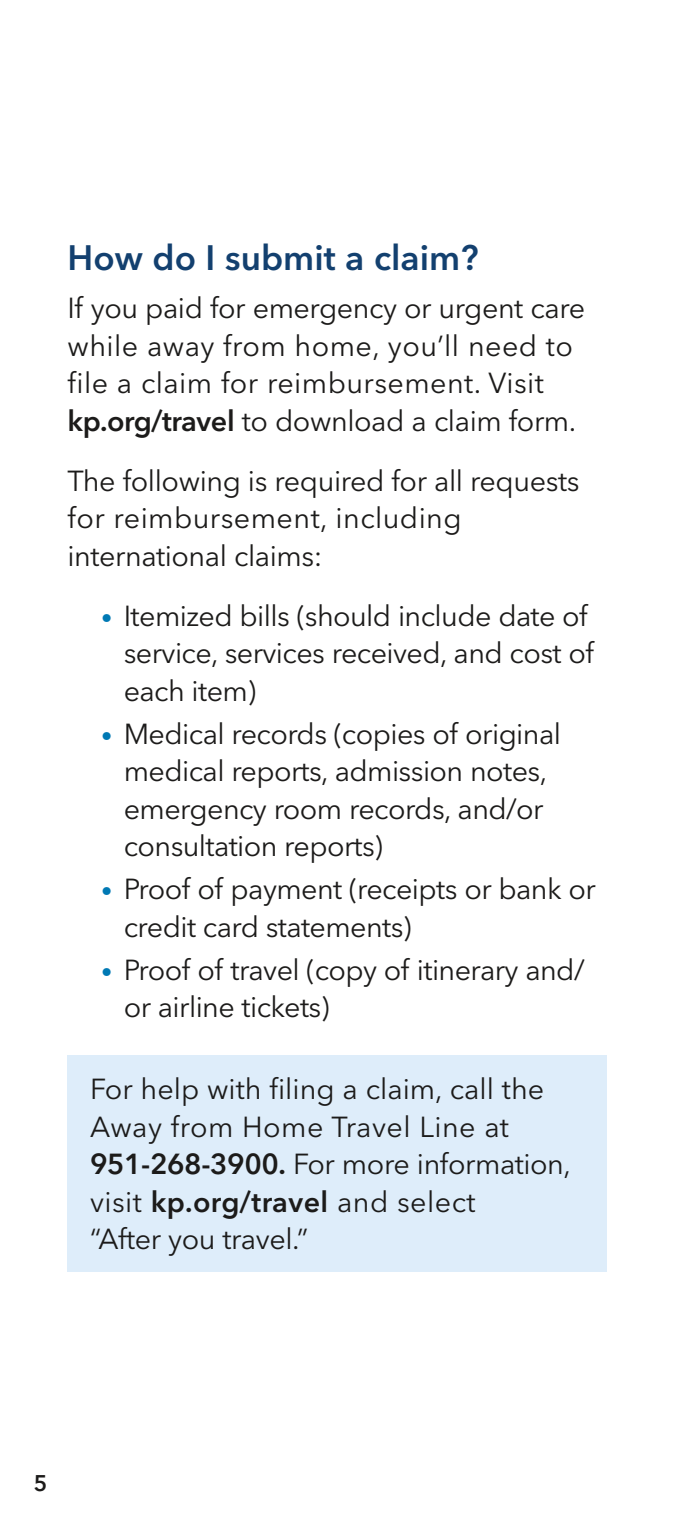
<style>
.page{position:relative;width:675px;height:1530px;background:#fff}
.page>*{position:absolute;margin:0;border:0;box-sizing:border-box;transform-origin:0 0}
.Subhead_1_Bold_14_19{font:600 35px "Avenir Next LT Pro";color:#13406f}
.Body_1_Reg_11_5_15{font:28.75px/37.5px "Avenir Next LT Pro";letter-spacing:-.02em;color:#1c1b1a}
.Body_1_Reg_11_5_15-2{font:28.75px/37.5px "Avenir Next LT Pro";color:#1c1b1a}
.t1{font:600 22.5px "Avenir Next LT Pro";color:#1c1b1a}
.s1{font-weight:600}
.s2{font-size:22.5px;color:#0079b4}
</style>
<div class="page">
<div style="left:68px;top:1055px;width:540px;height:217px;background:#deedfa"></div>
<p class="Subhead_1_Bold_14_19" style="left:68px;top:236px;width:413px">How do I submit a claim?</p>
<p class="Body_1_Reg_11_5_15" style="left:68px;top:290px;width:519px">If you paid for emergency or urgent care while away from home, you’ll need to file a claim for reimbursement. Visit <span class="s1">kp.org/travel</span> to download a claim form.</p>
<p class="Body_1_Reg_11_5_15" style="left:68px;top:462px;width:513px">The following is required for all requests for reimbursement, including international claims:</p>
<p class="Body_1_Reg_11_5_15" style="left:124px;top:597px;width:472px;text-indent:-22px"><span class="s2">•</span> Itemized bills (should include date of service, services received, and cost of each item)</p>
<p class="Body_1_Reg_11_5_15" style="left:124px;top:715px;width:439px;text-indent:-22px"><span class="s2">•</span> Medical records (copies of original medical reports, admission notes, emergency room records, and/or consultation reports)</p>
<p class="Body_1_Reg_11_5_15" style="left:124px;top:870px;width:474px;text-indent:-22px"><span class="s2">•</span> Proof of payment (receipts or bank or credit card statements)</p>
<p class="Body_1_Reg_11_5_15" style="left:124px;top:951px;width:462px;text-indent:-22px"><span class="s2">•</span> Proof of travel (copy of itinerary and/ or airline tickets)</p>
<p class="Body_1_Reg_11_5_15-2" style="left:90px;top:1071px;width:483px">For help with filing a claim, call the<br>Away from Home Travel Line at<br><span class="s1">951-268-3900.</span> For more information, visit <span class="s1">kp.org/travel</span> and select<br>“After you travel.”</p>
<p class="t1" style="left:34px;top:1469px;width:15px">5</p>
</div>
